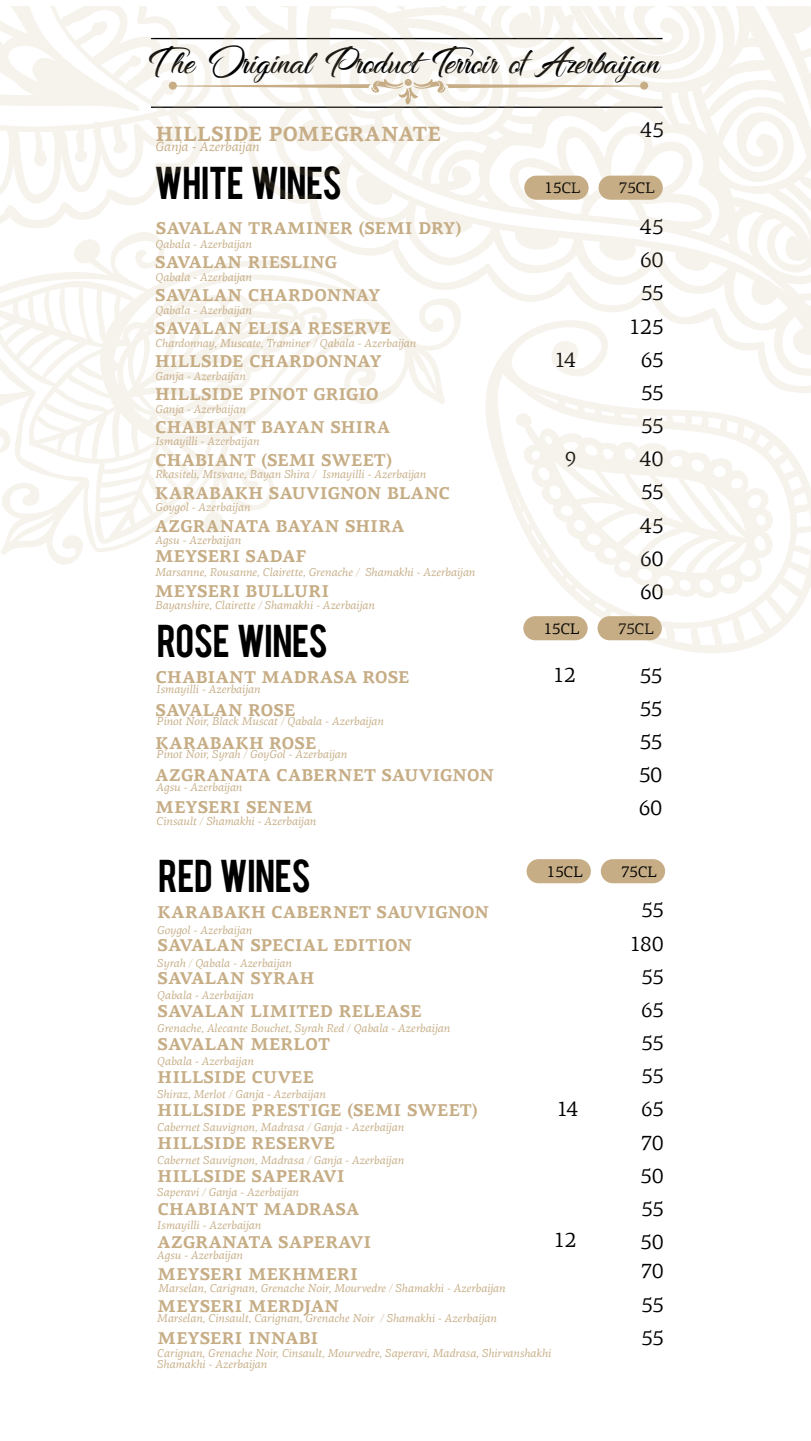
<style>
.page{position:relative;width:811px;height:1441px;background:#fff}
.page>*{position:absolute;margin:0;border:0;box-sizing:border-box;transform-origin:0 0}
.t1{font:41.7px "Dancing in the Rainbow";letter-spacing:.015em;color:#000}
.t2{font:36.15px "Bebas";letter-spacing:-.01em;color:#000}
.t3{font:20.77px/33.2px "PF Agora Serif Pro";letter-spacing:-.005em;color:#000;text-align:justify}
.t4{font:700 20.62px "PF Agora Serif Pro";letter-spacing:.005em;color:#c6ad85}
.t5{font:20.4px/33.2px "PF Agora Serif Pro";letter-spacing:-.02em;color:#000;text-align:center}
.t6{font:700 17.17px/32.7px "PF Agora Serif Pro";letter-spacing:.015em;color:#c6ad85}
.t7{font:15.23px "PF Agora Serif Pro";letter-spacing:.005em;color:#000}
.t8{font:italic 13.2px "PF Agora Serif Pro";letter-spacing:-.01em;color:#c6ad85}
.t9{font:italic 11.48px/10.6px "PF Agora Serif Pro";letter-spacing:-.01em;color:#c6ad85}
</style>
<div class="page">
<div style="left:526px;top:859px;width:65px;height:24px;background:#c6ad85;border-radius:12px"></div>
<div style="left:601px;top:859px;width:64px;height:24px;background:#c6ad85;border-radius:12px"></div>
<svg style="left:214px;top:6px;width:597px;height:313px;fill:#f7f4ef"></svg>
<svg style="left:0;top:6px;width:214px;height:218px"></svg>
<svg style="left:485px;top:319px;width:326px;height:334px"></svg>
<svg style="left:515px;top:412px;width:260px;height:187px"></svg>
<svg style="left:0;top:224px;width:468px;height:341px"></svg>
<h1 class="t1" style="left:148px;top:27px;width:514px">The Original Product Terroir of Azerbaijan</h1>
<h3 class="t4" style="left:156px;top:121px;width:287px">HILLSIDE POMEGRANATE</h3>
<p class="t8" style="left:155px;top:138px;width:106px">Ganja - Azerbaijan</p>
<h2 class="t2" style="left:155px;top:157px;width:189px">WHITE WINES</h2>
<h3 class="t6" style="left:156px;top:212px;width:307px">SAVALAN TRAMINER (SEMI DRY)</h3>
<p class="t9" style="left:155px;top:272px;width:98px">Qabala - Azerbaijan</p>
<p class="t9" style="left:155px;top:305px;width:98px">Qabala - Azerbaijan</p>
<p class="t9" style="left:155px;top:338px;width:262px">Chardonnay, Muscate, Traminer / Qabala - Azerbaijan</p>
<p class="t9" style="left:155px;top:370px;width:92px">Ganja - Azerbaijan</p>
<p class="t9" style="left:155px;top:403px;width:92px">Ganja - Azerbaijan</p>
<p class="t9" style="left:155px;top:436px;width:106px">Ismayilli - Azerbaijan</p>
<p class="t9" style="left:155px;top:469px;width:272px">Rkasiteli, Mtsvane, Bayan Shira / Ismayilli - Azerbaijan</p>
<p class="t9" style="left:155px;top:502px;width:97px">Goygol - Azerbaijan</p>
<p class="t9" style="left:155px;top:534px;width:87px">Agsu - Azerbaijan</p>
<p class="t9" style="left:155px;top:567px;width:321px">Marsanne, Rousanne, Clairette, Grenache / Shamakhi - Azerbaijan</p>
<p class="t9" style="left:155px;top:599px;width:221px">Bayanshire, Clairette / Shamakhi - Azerbaijan</p>
<p class="t9" style="left:155px;top:238px;width:98px">Qabala - Azerbaijan</p>
<h3 class="t6" style="left:155px;top:246px;width:296px;line-height:33px">SAVALAN RIESLING<br>SAVALAN CHARDONNAY<br>SAVALAN ELISA RESERVE<br>HILLSIDE CHARDONNAY<br>HILLSIDE PINOT GRIGIO<br>CHABIANT BAYAN SHIRA<br>CHABIANT (SEMI SWEET)<br>KARABAKH SAUVIGNON BLANC<br>AZGRANATA BAYAN SHIRA</h3>
<h3 class="t6" style="left:155px;top:540px;width:176px;line-height:34.3px">MEYSERI SADAF<br>MEYSERI BULLURI</h3>
<h3 class="t3" style="left:640px;top:113px;width:25px">45</h3>
<h3 class="t7" style="left:544px;top:179px;width:37px">15CL</h3>
<h3 class="t7" style="left:619px;top:179px;width:37px">75CL</h3>
<h3 class="t5" style="left:554px;top:343px;width:23px">14</h3>
<h3 class="t5" style="left:565px;top:443px;width:13px">9</h3>
<h3 class="t3" style="left:640px;top:210px;width:25px">45</h3>
<h3 class="t3" style="left:629px;top:244px;width:36px;text-align:center">60<br>55<br>125<br>65<br>55<br>55<br>40<br>55<br>45<br>60<br>60</h3>
<h3 class="t7" style="left:544px;top:620px;width:37px">15CL</h3>
<h3 class="t7" style="left:618px;top:620px;width:37px">75CL</h3>
<h2 class="t2" style="left:157px;top:614px;width:172px">ROSE WINES</h2>
<h3 class="t6" style="left:156px;top:661px;width:340px">CHABIANT MADRASA ROSE<br>SAVALAN ROSE<br>KARABAKH ROSE<br>AZGRANATA CABERNET SAUVIGNON<br>MEYSERI SENEM</h3>
<h3 class="t5" style="left:553px;top:658px;width:24px">12</h3>
<h3 class="t3" style="left:639px;top:660px;width:25px;line-height:32.8px">55<br>55<br>55<br>50<br>60</h3>
<p class="t9" style="left:156px;top:683px;width:106px">Ismayilli - Azerbaijan</p>
<p class="t9" style="left:156px;top:716px;width:229px">Pinot Noir, Black Muscat / Qabala - Azerbaijan</p>
<p class="t9" style="left:156px;top:749px;width:192px">Pinot Noir, Syrah / GoyGol - Azerbaijan</p>
<p class="t9" style="left:156px;top:782px;width:87px">Agsu - Azerbaijan</p>
<p class="t9" style="left:156px;top:815px;width:161px">Cinsault / Shamakhi - Azerbaijan</p>
<h2 class="t2" style="left:158px;top:849px;width:154px">RED WINES</h2>
<p class="t6" style="left:158px;top:896px;width:333px">KARABAKH CABERNET SAUVIGNON<br>SAVALAN SPECIAL EDITION<br>SAVALAN SYRAH<br>SAVALAN LIMITED RELEASE<br>SAVALAN MERLOT<br>HILLSIDE CUVEE<br>HILLSIDE PRESTIGE (SEMI SWEET)<br>HILLSIDE RESERVE<br>HILLSIDE SAPERAVI<br>CHABIANT MADRASA<br>AZGRANATA SAPERAVI<br>MEYSERI MEKHMERI<br>MEYSERI MERDJAN<br>MEYSERI INNABI</p>
<h3 class="t7" style="left:621px;top:863px;width:37px">75CL</h3>
<h3 class="t7" style="left:547px;top:863px;width:37px">15CL</h3>
<h3 class="t5" style="left:630px;top:894px;width:35px">55<br>180<br>55<br>65<br>55<br>55<br>65<br>70<br>50<br>55<br>50</h3>
<h3 class="t5" style="left:641px;top:1255px;width:24px;text-align:justify">70<br>55<br>55</h3>
<p class="t9" style="left:157px;top:925px;width:97px">Goygol - Azerbaijan</p>
<p class="t9" style="left:157px;top:957px;width:136px">Syrah / Qabala - Azerbaijan</p>
<p class="t9" style="left:157px;top:990px;width:98px">Qabala - Azerbaijan</p>
<p class="t9" style="left:157px;top:1023px;width:294px">Grenache, Alecante Bouchet, Syrah Red / Qabala - Azerbaijan</p>
<p class="t9" style="left:157px;top:1056px;width:98px">Qabala - Azerbaijan</p>
<p class="t9" style="left:157px;top:1089px;width:170px">Shiraz, Merlot / Ganja - Azerbaijan</p>
<p class="t9" style="left:157px;top:1121px;width:248px">Cabernet Sauvignon, Madrasa / Ganja - Azerbaijan</p>
<p class="t9" style="left:157px;top:1154px;width:248px">Cabernet Sauvignon, Madrasa / Ganja - Azerbaijan</p>
<p class="t9" style="left:157px;top:1187px;width:143px">Saperavi / Ganja - Azerbaijan</p>
<p class="t9" style="left:157px;top:1220px;width:106px">Ismayilli - Azerbaijan</p>
<p class="t9" style="left:157px;top:1249px;width:87px">Agsu - Azerbaijan</p>
<p class="t9" style="left:158px;top:1283px;width:349px">Marselan, Carignan, Grenache Noir, Mourvedre / Shamakhi - Azerbaijan</p>
<p class="t9" style="left:157px;top:1313px;width:341px">Marselan, Cinsault, Carignan, Grenache Noir / Shamakhi - Azerbaijan</p>
<p class="t9" style="left:157px;top:1348px;width:396px">Carignan, Grenache Noir, Cinsault, Mourvedre, Saperavi, Madrasa, Shirvanshakhi<br>Shamakhi - Azerbaijan</p>
<h3 class="t5" style="left:557px;top:1093px;width:23px">14</h3>
<h3 class="t5" style="left:554px;top:1224px;width:24px">12</h3>
</div>
